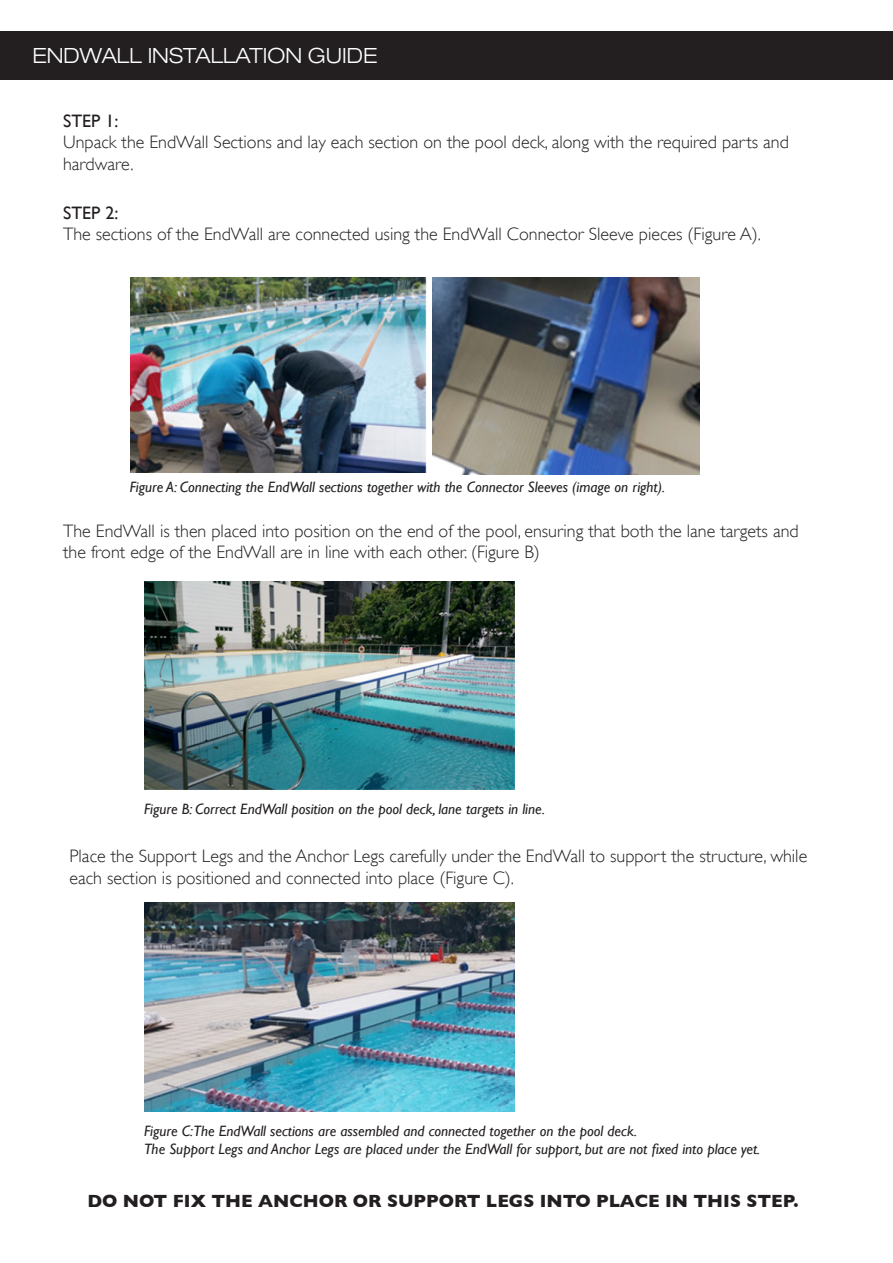
<style>
.page{position:relative;width:893px;height:1263px;background:#fff}
.page>*{position:absolute;margin:0;border:0;box-sizing:border-box;transform-origin:0 0}
.t1{font:300 expanded 21px "Helvetica Neue LT Std";color:#fff}
.t2{font:300 18px/21.6px "Gill Sans";color:#231f20}
.t3{font:700 18px "Gill Sans";color:#231f20}
.t4{font:18px "Gill Sans";color:#231f20}
.t5{font:italic 15px "Gill Sans";color:#231f20}
</style>
<div class="page">
<div style="left:0;top:31px;width:893px;height:49px;background:#231f20"></div>
<img style="left:144px;top:581px;width:371px;height:209px">
<img style="left:433px;top:278px;width:266px;height:196px">
<img style="left:130px;top:278px;width:296px;height:195px">
<img style="left:144px;top:902px;width:371px;height:209px">
<p class="t1" style="left:33px;top:43px;width:347px">ENDWALL INSTALLATION GUIDE</p>
<p class="t4" style="left:63px;top:110px;width:57px">STEP 1:</p>
<p class="t2" style="left:63px;top:132px;width:727px">Unpack the EndWall Sections and lay each section on the pool deck, along with the required parts and hardware.</p>
<p class="t4" style="left:63px;top:202px;width:57px">STEP 2:</p>
<p class="t2" style="left:63px;top:224px;width:699px">The sections of the EndWall are connected using the EndWall Connector Sleeve pieces (Figure A).</p>
<p class="t5" style="left:130px;top:478px;width:537px">Figure A: Connecting the EndWall sections together with the Connector Sleeves (image on right).</p>
<p class="t2" style="left:63px;top:520px;width:737px">The EndWall is then placed into position on the end of the pool, ensuring that both the lane targets and the front edge of the EndWall are in line with each other. (Figure B)</p>
<p class="t5" style="left:144px;top:801px;width:403px">Figure B: Correct EndWall position on the pool deck, lane targets in line.</p>
<p class="t2" style="left:69px;top:846px;width:739px">Place the Support Legs and the Anchor Legs carefully under the EndWall to support the structure, while each section is positioned and connected into place (Figure C).</p>
<p class="t5" style="left:144px;top:1122px;width:494px">Figure C:The EndWall sections are assembled and connected together on the pool deck.</p>
<p class="t5" style="left:144px;top:1140px;width:618px">The Support Legs and Anchor Legs are placed under the EndWall for support, but are not fixed into place yet.</p>
<p class="t3" style="left:87px;top:1190px;width:712px">DO NOT FIX THE ANCHOR OR SUPPORT LEGS INTO PLACE IN THIS STEP.</p>
</div>
